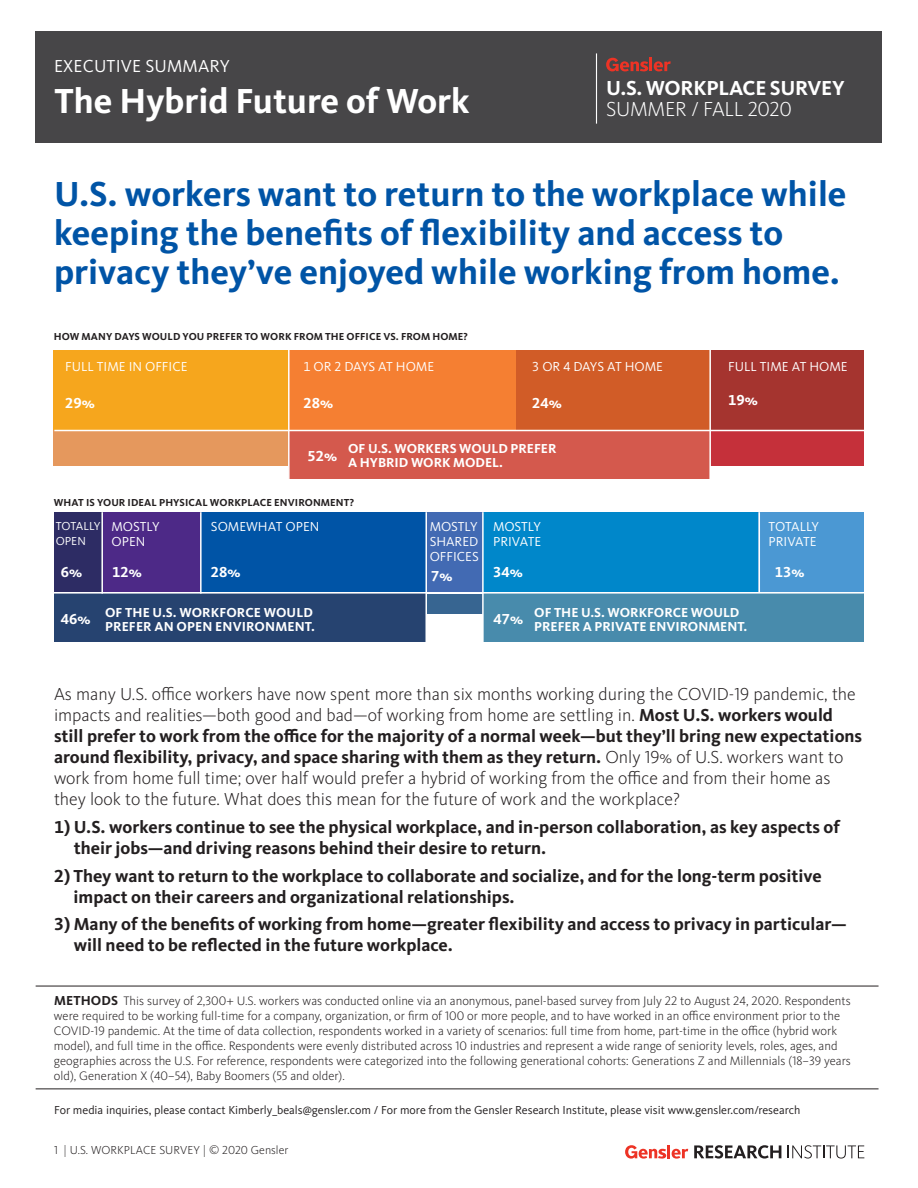
<style>
.page{position:relative;width:918px;height:1188px;background:#fff}
.page>*{position:absolute;margin:0;border:0;box-sizing:border-box;transform-origin:0 0}
.t1{font:700 36px/39px "Kievit OT";color:#0054a6}
.t2{font:700 36px "Kievit OT";color:#fff}
.t3{font:700 21px "Kievit OT";letter-spacing:-.01em;color:#fff}
.t4{font:300 21px "Kievit OT";letter-spacing:-.015em;color:#fff}
.t5{font:300 18px/21px "Kievit OT";color:#231f20}
.t6{font:700 18px/21px "Kievit OT";color:#231f20}
.t7{font:18px "Kievit OT";letter-spacing:.01em;color:#fff}
.t8{font:700 15px "Kievit OT";color:#fff}
.t9{font:700 13.5px/13.5px "Kievit OT";color:#fff}
.t10{font:13.5px/15px "Kievit OT";color:#fff}
.t11{font:300 12.75px/15px "Kievit OT";color:#231f20}
.t12{font:12px "Kievit OT";color:#231f20}
.t13{font:300 12px "Kievit OT";letter-spacing:.005em;color:#231f20}
.t14{font:12px/15px "Kievit OT";color:#fff}
.t15{font:700 10.5px "Kievit OT";letter-spacing:.01em;color:#231f20}
.s1{font-weight:700}
.s2{font-weight:700;font-size:13.5px}
</style>
<div class="page">
<svg style="left:694px;top:1145px;width:87px;height:14px"></svg>
<svg style="left:788px;top:1145px;width:76px;height:14px"></svg>
<svg style="left:625px;top:1145px;width:63px;height:14px"></svg>
<div style="left:36px;top:32px;width:846px;height:111px;background:#474648"></div>
<hr style="left:596px;top:53px;width:1px;height:71px;background:#fff">
<svg style="left:606px;top:58px;width:65px;height:13px"></svg>
<div style="left:427px;top:594px;width:57px;height:20px;background:#376591"></div>
<div style="left:54px;top:512px;width:49px;height:80px;background:#2d2c64"></div>
<div style="left:427px;top:512px;width:56px;height:80px;background:#426ab3"></div>
<div style="left:483px;top:512px;width:275px;height:80px;background:#0087ca"></div>
<div style="left:758px;top:512px;width:106px;height:80px;background:#4b98d3"></div>
<div style="left:200px;top:512px;width:227px;height:80px;background:#0054a6"></div>
<div style="left:103px;top:512px;width:97px;height:80px;background:#4d2987"></div>
<hr style="left:36px;top:1088px;width:843px;height:1px;background:#231f20">
<hr style="left:36px;top:986px;width:843px;height:1px;background:#231f20">
<div style="left:54px;top:350px;width:235px;height:80px;background:#f6a61d"></div>
<div style="left:710px;top:350px;width:154px;height:80px;background:#a5342f"></div>
<div style="left:516px;top:350px;width:194px;height:80px;background:#d15c27"></div>
<div style="left:289px;top:350px;width:227px;height:80px;background:#f57f32"></div>
<div style="left:54px;top:430px;width:235px;height:36px;background:#e5985d"></div>
<div style="left:710px;top:430px;width:154px;height:36px;background:#c5303a"></div>
<div style="left:289px;top:430px;width:421px;height:49px;background:#d4594d"></div>
<hr style="left:288px;top:350px;width:2px;height:134px;background:#fff">
<hr style="left:709px;top:350px;width:2px;height:134px;background:#fff">
<hr style="left:54px;top:430px;width:810px;height:1px;background:#fff">
<div style="left:55px;top:594px;width:372px;height:48px;background:#264370"></div>
<div style="left:484px;top:594px;width:380px;height:48px;background:#488bac"></div>
<hr style="left:101px;top:512px;width:2px;height:82px;background:#fff">
<hr style="left:200px;top:512px;width:2px;height:82px;background:#fff">
<hr style="left:425px;top:512px;width:2px;height:131px;background:#fff">
<hr style="left:482px;top:512px;width:2px;height:131px;background:#fff">
<hr style="left:759px;top:512px;width:1px;height:80px;background:#fff">
<h3 class="t7" style="left:54px;top:56px;width:177px">EXECUTIVE SUMMARY</h3>
<h1 class="t2" style="left:54px;top:80px;width:417px">The Hybrid Future of Work</h1>
<h2 class="t3" style="left:606px;top:75px;width:240px">U.S. WORKPLACE SURVEY</h2>
<h2 class="t4" style="left:606px;top:97px;width:187px">SUMMER / FALL 2020</h2>
<h1 class="t1" style="left:54px;top:174px;width:794px">U.S. workers want to return to the workplace while keeping the benefits of flexibility and access to privacy they’ve enjoyed while working from home.</h1>
<p class="t15" style="left:54px;top:331px;width:416px">HOW MANY DAYS WOULD YOU PREFER TO WORK FROM THE OFFICE VS. FROM HOME?</p>
<p class="t10" style="left:65px;top:359px;width:124px">FULL TIME IN OFFICE</p>
<p class="t10" style="left:532px;top:359px;width:132px">3 OR 4 DAYS AT HOME</p>
<p class="t10" style="left:728px;top:359px;width:121px">FULL TIME AT HOME</p>
<p class="t10" style="left:303px;top:359px;width:132px">1 OR 2 DAYS AT HOME</p>
<p class="t8" style="left:65px;top:394px;width:31px">29%</p>
<p class="t8" style="left:303px;top:394px;width:31px">28%</p>
<p class="t8" style="left:532px;top:394px;width:31px">24%</p>
<p class="t8" style="left:728px;top:391px;width:31px">19%</p>
<p class="t8" style="left:308px;top:447px;width:31px">52%</p>
<p class="t9" style="left:348px;top:442px;width:210px">OF U.S. WORKERS WOULD PREFER<br>A HYBRID WORK MODEL.</p>
<p class="t15" style="left:54px;top:496px;width:302px">WHAT IS YOUR IDEAL PHYSICAL WORKPLACE ENVIRONMENT?</p>
<p class="t10" style="left:112px;top:520px;width:49px">MOSTLY<br>OPEN</p>
<p class="t10" style="left:211px;top:520px;width:110px">SOMEWHAT OPEN</p>
<p class="t10" style="left:430px;top:520px;width:51px;text-align:justify">MOSTLY SHARED OFFICES</p>
<p class="t10" style="left:493px;top:520px;width:50px">MOSTLY<br>PRIVATE</p>
<p class="t10" style="left:769px;top:520px;width:52px">TOTALLY<br>PRIVATE</p>
<p class="t14" style="left:56px;top:519px;width:46px">TOTALLY<br>OPEN</p>
<p class="t8" style="left:61px;top:564px;width:23px">6%</p>
<p class="t8" style="left:112px;top:564px;width:31px">12%</p>
<p class="t8" style="left:211px;top:564px;width:31px">28%</p>
<p class="t8" style="left:431px;top:568px;width:23px">7%</p>
<p class="t8" style="left:493px;top:564px;width:31px">34%</p>
<p class="t8" style="left:775px;top:564px;width:31px">13%</p>
<p class="t8" style="left:61px;top:611px;width:31px">46%</p>
<p class="t8" style="left:494px;top:611px;width:31px">47%</p>
<p class="t9" style="left:534px;top:606px;width:215px">OF THE U.S. WORKFORCE WOULD<br>PREFER A PRIVATE ENVIRONMENT.</p>
<p class="t9" style="left:105px;top:606px;width:211px">OF THE U.S. WORKFORCE WOULD<br>PREFER AN OPEN ENVIRONMENT.</p>
<p class="t5" style="left:54px;top:684px;width:810px">As many U.S. office workers have now spent more than six months working during the COVID-19 pandemic, the impacts and realities—both good and bad—of working from home are settling in. <span class="s1">Most U.S. workers would still prefer to work from the office for the majority of a normal week—but they’ll bring new expectations around flexibility, privacy, and space sharing with them as they return.</span> Only 19% of U.S. workers want to work from home full time; over half would prefer a hybrid of working from the office and from their home as they look to the future. What does this mean for the future of work and the workplace?</p>
<h3 class="t6" style="left:74px;top:816px;width:768px;text-indent:-20px">1) U.S. workers continue to see the physical workplace, and in-person collaboration, as key aspects of their jobs—and driving reasons behind their desire to return.</h3>
<h3 class="t6" style="left:74px;top:865px;width:750px;text-indent:-20px">2) They want to return to the workplace to collaborate and socialize, and for the long-term positive impact on their careers and organizational relationships.</h3>
<h3 class="t6" style="left:74px;top:914px;width:775px;text-indent:-20px">3) Many of the benefits of working from home—greater flexibility and access to privacy in particular— will need to be reflected in the future workplace.</h3>
<p class="t11" style="left:54px;top:994px;width:799px"><span class="s2">METHODS</span> This survey of 2,300+ U.S. workers was conducted online via an anonymous, panel-based survey from July 22 to August 24, 2020. Respondents were required to be working full-time for a company, organization, or firm of 100 or more people, and to have worked in an office environment prior to the COVID-19 pandemic. At the time of data collection, respondents worked in a variety of scenarios: full time from home, part-time in the office (hybrid work model), and full time in the office. Respondents were evenly distributed across 10 industries and represent a wide range of seniority levels, roles, ages, and geographies across the U.S. For reference, respondents were categorized into the following generational cohorts: Generations Z and Millennials (18–39 years old), Generation X (40–54), Baby Boomers (55 and older).</p>
<p class="t12" style="left:54px;top:1103px;width:748px">For media inquiries, please contact Kimberly_beals@gensler.com / For more from the Gensler Research Institute, please visit www.gensler.com/research</p>
<p class="t13" style="left:54px;top:1144px;width:236px">1 | U.S. WORKPLACE SURVEY | © 2020 Gensler</p>
</div>
